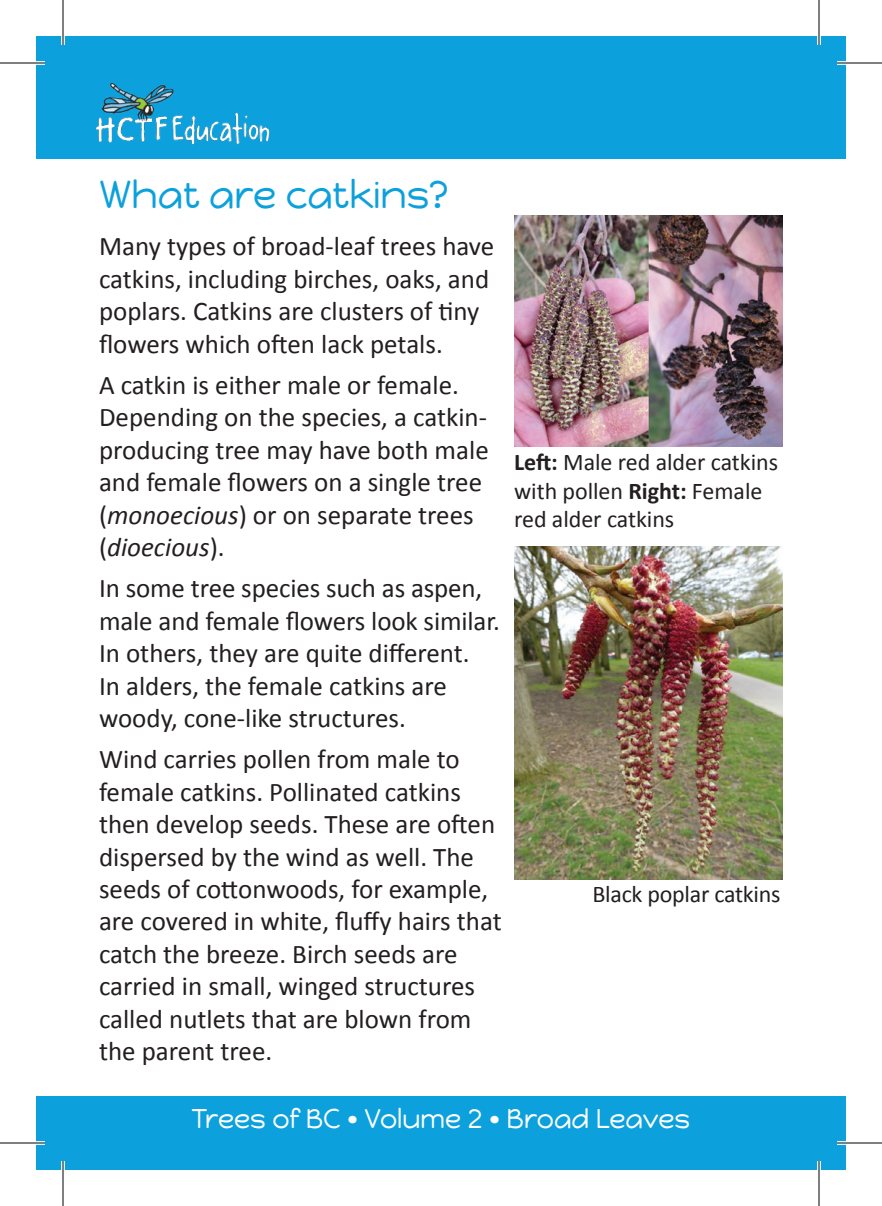
<style>
.page{position:relative;width:882px;height:1206px;background:#fff}
.page>*{position:absolute;margin:0;border:0;box-sizing:border-box;transform-origin:0 0}
.t1{font:39px "Happy Monkey";color:#0ca0dc}
.t2{font:27px/32.4px "Calibri";color:#231f20}
.t3{font:27px "Happy Monkey";color:#fff}
.t4{font:24px/28.8px "Calibri";color:#231f20}
.s1{font-style:italic}
.s2{font-weight:700}
</style>
<div class="page">
<div style="left:36px;top:36px;width:810px;height:122px;background:#0ca0dc"></div>
<div style="left:36px;top:1096px;width:810px;height:74px;background:#0ca0dc"></div>
<img style="left:96px;top:82px;width:174px;height:63px">
<img style="left:514px;top:547px;width:269px;height:332px">
<img style="left:514px;top:216px;width:269px;height:230px">
<svg style="left:36px;top:61px;width:9px;height:4px"></svg>
<svg style="left:837px;top:61px;width:9px;height:4px"></svg>
<svg style="left:36px;top:1141px;width:9px;height:4px"></svg>
<svg style="left:837px;top:1141px;width:9px;height:4px"></svg>
<svg style="left:61px;top:36px;width:4px;height:9px"></svg>
<svg style="left:61px;top:1161px;width:4px;height:9px"></svg>
<svg style="left:817px;top:36px;width:4px;height:9px"></svg>
<svg style="left:817px;top:1161px;width:4px;height:9px"></svg>
<hr style="left:0;top:62px;width:45px;height:2px;background:#000">
<hr style="left:837px;top:62px;width:45px;height:2px;background:#000">
<hr style="left:0;top:1142px;width:45px;height:2px;background:#000">
<hr style="left:837px;top:1142px;width:45px;height:2px;background:#000">
<hr style="left:62px;top:0;width:2px;height:45px;background:#000">
<hr style="left:62px;top:1161px;width:2px;height:45px;background:#000">
<hr style="left:818px;top:0;width:2px;height:45px;background:#000">
<hr style="left:818px;top:1161px;width:2px;height:45px;background:#000">
<h1 class="t1" style="left:99px;top:171px;width:351px">What are catkins?</h1>
<p class="t2" style="left:99px;top:230px;width:397px">Many types of broad-leaf trees have catkins, including birches, oaks, and poplars. Catkins are clusters of tiny flowers which often lack petals.</p>
<p class="t2" style="left:99px;top:369px;width:391px">A catkin is either male or female.<br>Depending on the species, a catkin&shy;producing tree may have both male and female flowers on a single tree (<span class="s1">monoecious</span>) or on separate trees (<span class="s1">dioecious</span>).</p>
<p class="t2" style="left:99px;top:572px;width:402px">In some tree species such as aspen, male and female flowers look similar.<br>In others, they are quite different.<br>In alders, the female catkins are woody, cone-like structures.</p>
<p class="t2" style="left:99px;top:743px;width:404px">Wind carries pollen from male to female catkins. Pollinated catkins then develop seeds. These are often dispersed by the wind as well. The seeds of cottonwoods, for example, are covered in white, fluffy hairs that catch the breeze. Birch seeds are carried in small, winged structures called nutlets that are blown from the parent tree.</p>
<p class="t4" style="left:514px;top:447px;width:266px"><span class="s2">Left:</span> Male red alder catkins with pollen <span class="s2">Right:</span> Female red alder catkins</p>
<p class="t4" style="left:592px;top:880px;width:190px">Black poplar catkins</p>
<p class="t3" style="left:192px;top:1102px;width:500px">Trees of BC • Volume 2 • Broad Leaves</p>
</div>
